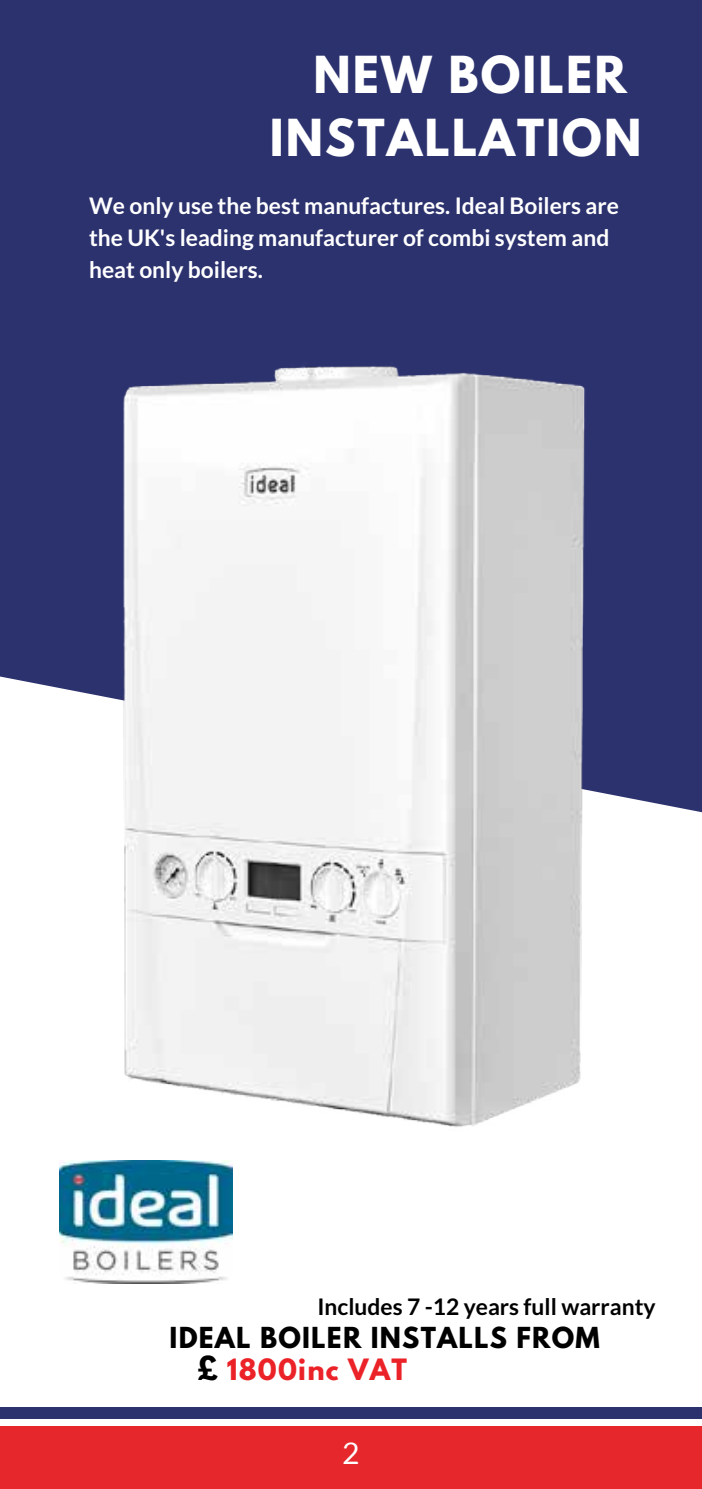
<style>
.page{position:relative;width:702px;height:1489px;background:#fff}
.page>*{position:absolute;margin:0;border:0;box-sizing:border-box;transform-origin:0 0}
.t1{font:700 45.25px/62.8px "League Spartan";letter-spacing:.045em;color:#fff}
.t2{font:30px "Lato";color:#fff}
.t3{font:700 26px "League Spartan";letter-spacing:.045em;color:#eb2227}
.t4{font:700 25.75px "League Spartan";letter-spacing:.045em;color:#000}
.t5{font:700 22.75px/31.8px "Lato";color:#fff}
.t6{font:700 22.75px "Lato";color:#000}
.s1{font-size:29.25px;color:#000}
</style>
<div class="page">
<div style="left:0;top:1406px;width:702px;height:12px;background:#2c326e"></div>
<div style="left:0;top:1426px;width:702px;height:62px;background:#e6272b"></div>
<div style="left:0;top:0;width:702px;height:812px;background:#2c326e"></div>
<img style="left:60px;top:1160px;width:172px;height:123px">
<img style="left:18px;top:363px;width:665px;height:764px">
<h1 class="t1" style="left:270px;top:43px;width:373px;text-indent:44px">NEW BOILER<br>INSTALLATION</h1>
<p class="t5" style="left:89px;top:189px;width:531px">We only use the best manufactures. Ideal Boilers are the UK's leading manufacturer of combi system and heat only boilers.</p>
<p class="t6" style="left:317px;top:1293px;width:340px">Includes 7 -12 years full warranty</p>
<p class="t3" style="left:197px;top:1349px;width:212px"><span class="s1">£</span> 1800inc VAT</p>
<p class="t4" style="left:170px;top:1317px;width:431px">IDEAL BOILER INSTALLS FROM</p>
<h2 class="t2" style="left:342px;top:1436px;width:19px">2</h2>
</div>
